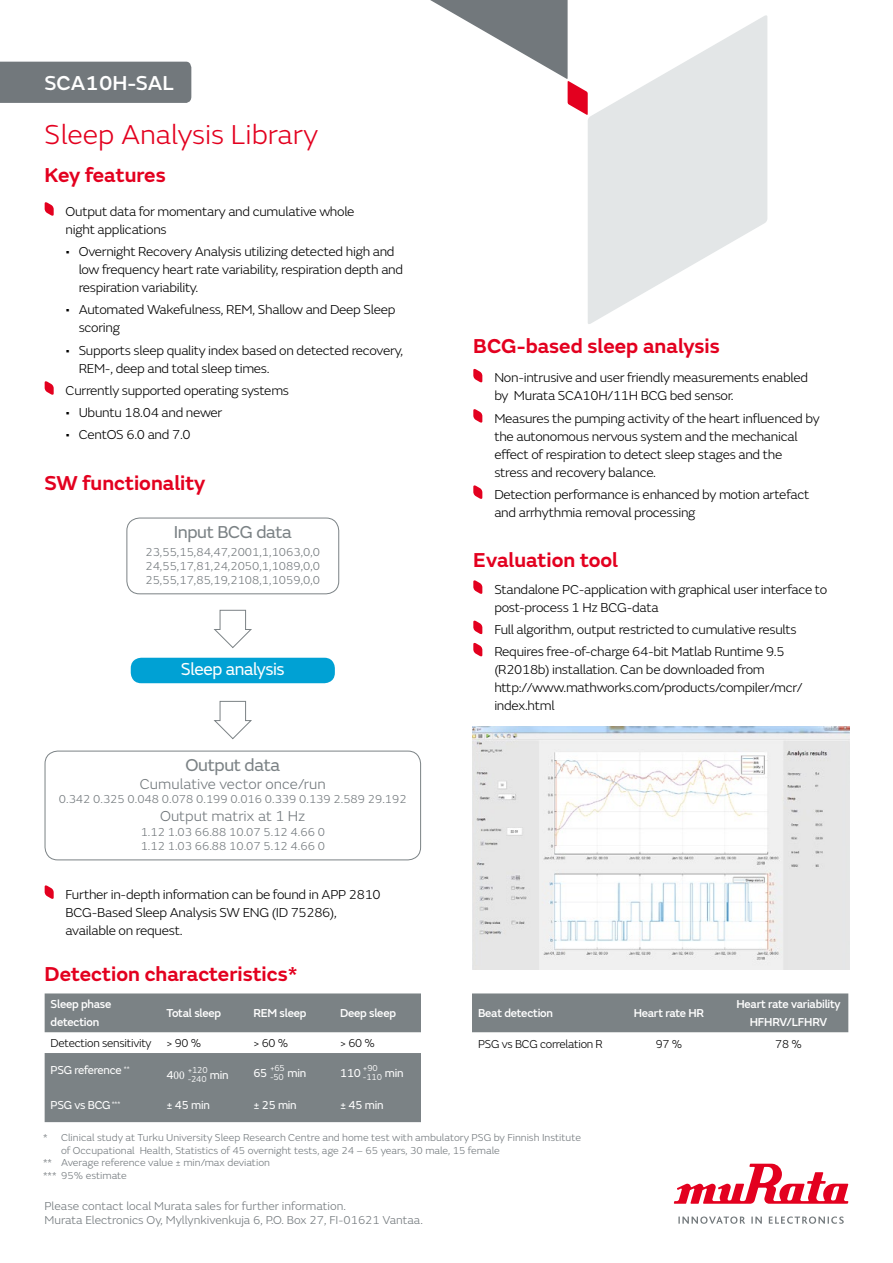
<style>
.page{position:relative;width:893px;height:1263px;background:#fff}
.page>*{position:absolute;margin:0;border:0;box-sizing:border-box;transform-origin:0 0}
.Headline{font:300 28.5px "FS Emeric";color:#e3001f}
.t1{font:600 21px "FS Emeric";color:#e3001f}
.Running_Head{font:500 21px "FS Emeric";color:#fff}
.t2{font:18px "FS Emeric";letter-spacing:-.02em;color:#7b8285}
.t3{font:18px "FS Emeric";letter-spacing:-.02em;color:#fff}
.t4{font:300 15px "FS Emeric";color:#72787c}
.leips{font:300 13.5px/18px "FS Emeric";letter-spacing:-.02em;color:#000}
.t5{font:300 12px "FS Emeric";color:#72787c}
.Pic_Caption{font:500 12px/18px "FS Emeric";letter-spacing:-.02em;color:#fff}
.Pic_Caption-2{font:300 12px "FS Emeric";letter-spacing:-.02em;color:#000}
.Pic_Caption-3{font:12px "FS Emeric";letter-spacing:-.02em;color:#fff}
.t6{font:300 10.5px/12.6px "FS Emeric";color:#72787c}
.Pic_Caption-4{font:9px "FS Emeric";letter-spacing:-.02em;color:#fff}
</style>
<div class="page">
<svg style="left:45px;top:202px;width:9px;height:14px"></svg>
<svg style="left:45px;top:381px;width:9px;height:14px"></svg>
<svg style="left:473px;top:368px;width:9px;height:15px"></svg>
<svg style="left:473px;top:409px;width:9px;height:14px"></svg>
<svg style="left:473px;top:485px;width:9px;height:14px"></svg>
<svg style="left:473px;top:580px;width:9px;height:14px"></svg>
<svg style="left:473px;top:620px;width:9px;height:15px"></svg>
<svg style="left:473px;top:642px;width:9px;height:15px"></svg>
<svg style="left:45px;top:993px;width:376px;height:129px;fill:#7b8285"></svg>
<div style="left:472px;top:993px;width:376px;height:39px;background:#7b8285"></div>
<svg style="left:45px;top:885px;width:9px;height:14px"></svg>
<img style="left:472px;top:727px;width:378px;height:242px">
<div style="left:0;top:62px;width:191px;height:41px;background:#72787c"></div>
<svg style="left:674px;top:1164px;width:174px;height:40px"></svg>
<svg style="left:678px;top:1216px;width:166px;height:8px"></svg>
<svg style="left:588px;top:15px;width:179px;height:309px;fill:#e3e6e7"></svg>
<div style="left:126px;top:518px;width:213px;height:76px;border:1px solid #7b8285;border-radius:13px"></div>
<div style="left:45px;top:751px;width:376px;height:109px;border:1px solid #7b8285;border-radius:13px"></div>
<div style="left:131px;top:658px;width:204px;height:25px;background:#00a1d4;border-radius:10px"></div>
<svg style="left:213px;top:609px;width:39px;height:39px"></svg>
<svg style="left:213px;top:701px;width:39px;height:39px"></svg>
<svg style="left:430px;top:0;width:158px;height:115px"></svg>
<p class="Running_Head" style="left:45px;top:67px;width:131px">SCA10H-SAL</p>
<p class="Headline" style="left:45px;top:115px;width:275px">Sleep Analysis Library</p>
<p class="t1" style="left:45px;top:159px;width:123px">Key features</p>
<p class="leips" style="left:66px;top:202px;width:290px">Output data for momentary and cumulative whole night applications</p>
<p class="leips" style="left:79px;top:242px;width:326px;text-indent:-13px">• Overnight Recovery Analysis utilizing detected high and low frequency heart rate variability, respiration depth and respiration variability.</p>
<p class="leips" style="left:79px;top:300px;width:318px;text-indent:-13px">• Automated Wakefulness, REM, Shallow and Deep Sleep scoring</p>
<p class="leips" style="left:79px;top:340px;width:326px;text-indent:-13px">• Supports sleep quality index based on detected recovery,<br>REM-, deep and total sleep times.</p>
<p class="leips" style="left:66px;top:381px;width:225px">Currently supported operating systems</p>
<p class="leips" style="left:66px;top:403px;width:158px">• Ubuntu 18.04 and newer</p>
<p class="leips" style="left:66px;top:425px;width:127px">• CentOS 6.0 and 7.0</p>
<p class="t1" style="left:45px;top:466px;width:162px">SW functionality</p>
<p class="t2" style="left:174px;top:519px;width:120px">Input BCG data</p>
<p class="t5" style="left:145px;top:543px;width:176px">23,55,15,84,47,2001,1,1063,0,0</p>
<p class="t5" style="left:145px;top:558px;width:176px">24,55,17,81,24,2050,1,1089,0,0</p>
<p class="t5" style="left:145px;top:572px;width:176px">25,55,17,85,19,2108,1,1059,0,0</p>
<p class="t3" style="left:181px;top:656px;width:105px">Sleep analysis</p>
<p class="t2" style="left:185px;top:752px;width:96px">Output data</p>
<p class="t4" style="left:140px;top:773px;width:187px">Cumulative vector once/run</p>
<p class="t5" style="left:59px;top:791px;width:349px">0.342 0.325 0.048 0.078 0.199 0.016 0.339 0.139 2.589 29.192</p>
<p class="t4" style="left:160px;top:806px;width:147px">Output matrix at 1 Hz</p>
<p class="t5" style="left:141px;top:823px;width:186px">1.12 1.03 66.88 10.07 5.12 4.66 0</p>
<p class="t5" style="left:141px;top:838px;width:186px">1.12 1.03 66.88 10.07 5.12 4.66 0</p>
<p class="leips" style="left:66px;top:885px;width:317px">Further in-depth information can be found in APP 2810<br>BCG-Based Sleep Analysis SW ENG (ID 75286), available on request.</p>
<p class="t1" style="left:45px;top:957px;width:254px">Detection characteristics*</p>
<p class="Pic_Caption" style="left:51px;top:994px;width:62px">Sleep phase detection</p>
<p class="Pic_Caption" style="left:167px;top:1003px;width:56px">Total sleep</p>
<p class="Pic_Caption" style="left:253px;top:1003px;width:55px">REM sleep</p>
<p class="Pic_Caption" style="left:340px;top:1003px;width:57px">Deep sleep</p>
<p class="Pic_Caption-2" style="left:51px;top:1035px;width:102px">Detection sensitivity</p>
<p class="Pic_Caption-2" style="left:167px;top:1035px;width:36px">&gt; 90 %</p>
<p class="Pic_Caption-2" style="left:253px;top:1035px;width:36px">&gt; 60 %</p>
<p class="Pic_Caption-2" style="left:340px;top:1035px;width:36px">&gt; 60 %</p>
<p class="Pic_Caption-3" style="left:51px;top:1061px;width:80px">PSG reference <sup>**</sup></p>
<p class="Pic_Caption-4" style="left:167px;top:1073px;width:42px"><sup>4</sup><sup>00</sup> -240</p>
<p class="Pic_Caption-4" style="left:270px;top:1062px;width:16px">+65</p>
<p class="Pic_Caption-4" style="left:270px;top:1071px;width:15px">-50</p>
<p class="Pic_Caption-4" style="left:363px;top:1062px;width:16px">+90</p>
<p class="Pic_Caption-4" style="left:363px;top:1071px;width:21px">-110</p>
<p class="Pic_Caption-4" style="left:188px;top:1064px;width:22px">+120</p>
<p class="Pic_Caption-3" style="left:210px;top:1066px;width:20px">min</p>
<p class="Pic_Caption-3" style="left:253px;top:1064px;width:16px">65</p>
<p class="Pic_Caption-3" style="left:287px;top:1064px;width:20px">min</p>
<p class="Pic_Caption-3" style="left:340px;top:1064px;width:22px">110</p>
<p class="Pic_Caption-3" style="left:385px;top:1064px;width:20px">min</p>
<p class="Pic_Caption-3" style="left:51px;top:1096px;width:71px">PSG vs BCG <sup>***</sup></p>
<p class="Pic_Caption-3" style="left:167px;top:1096px;width:45px">± 45 min</p>
<p class="Pic_Caption-3" style="left:253px;top:1096px;width:45px">± 25 min</p>
<p class="Pic_Caption-3" style="left:340px;top:1096px;width:45px">± 45 min</p>
<p class="t1" style="left:473px;top:329px;width:248px">BCG-based sleep analysis</p>
<p class="leips" style="left:494px;top:368px;width:315px">Non-intrusive and user friendly measurements enabled by Murata SCA10H/11H BCG bed sensor.</p>
<p class="leips" style="left:494px;top:409px;width:327px">Measures the pumping activity of the heart influenced by the autonomous nervous system and the mechanical effect of respiration to detect sleep stages and the stress and recovery balance.</p>
<p class="leips" style="left:494px;top:485px;width:317px">Detection performance is enhanced by motion artefact and arrhythmia removal processing</p>
<p class="t1" style="left:473px;top:544px;width:146px">Evaluation tool</p>
<p class="leips" style="left:494px;top:580px;width:334px">Standalone PC-application with graphical user interface to post-process 1 Hz BCG-data</p>
<p class="leips" style="left:494px;top:620px;width:304px">Full algorithm, output restricted to cumulative results</p>
<p class="leips" style="left:494px;top:642px;width:310px">Requires free-of-charge 64-bit Matlab Runtime 9.5 (R2018b) installation. Can be downloaded from http://www.mathworks.com/products/compiler/mcr/ index.html</p>
<p class="Pic_Caption" style="left:478px;top:1003px;width:77px">Beat detection</p>
<p class="Pic_Caption" style="left:634px;top:1003px;width:72px">Heart rate HR</p>
<p class="Pic_Caption" style="left:736px;top:994px;width:106px;text-align:center">Heart rate variability<br>HFHRV/LFHRV</p>
<p class="Pic_Caption-2" style="left:478px;top:1036px;width:126px">PSG vs BCG correlation R</p>
<p class="Pic_Caption-2" style="left:656px;top:1036px;width:28px">97 %</p>
<p class="Pic_Caption-2" style="left:775px;top:1036px;width:28px">78 %</p>
<p class="t6" style="left:61px;top:1131px;width:521px;text-indent:-18px">* Clinical study at Turku University Sleep Research Centre and home test with ambulatory PSG by Finnish Institute of Occupational Health, Statistics of 45 overnight tests, age 24 – 65 years, 30 male, 15 female</p>
<p class="t6" style="left:43px;top:1156px;width:228px">** Average reference value ± min/max deviation</p>
<p class="t6" style="left:43px;top:1169px;width:85px">*** 95% estimate</p>
<p class="t5" style="left:45px;top:1197px;width:303px">Please contact local Murata sales for further information.</p>
<p class="t5" style="left:45px;top:1212px;width:380px">Murata Electronics Oy, Myllynkivenkuja 6, P.O. Box 27, FI-01621 Vantaa.</p>
</div>
